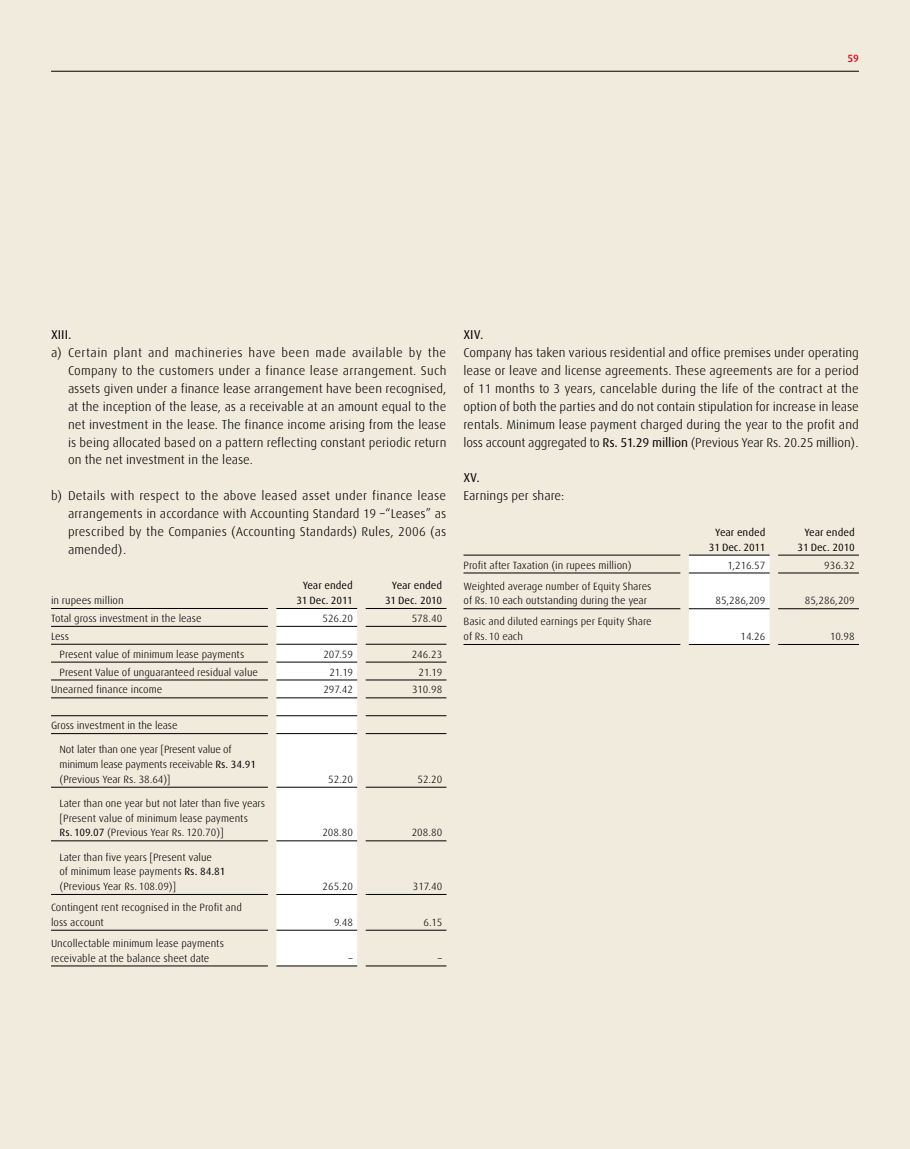
<style>
.page{position:relative;width:910px;height:1149px;background:#fff}
.page>*{position:absolute;margin:0;border:0;box-sizing:border-box;transform-origin:0 0}
.t1{font:300 12.75px/17.9px "Linde Dax Global";color:#000;text-align:justify}
.t2{font:12.75px "Linde Dax Global";color:#000}
.t3{font:300 10.5px/14.7px "Linde Dax Global";color:#000}
.t4{font:300 10.5px/14.7px "Linde Dax Global";letter-spacing:-.02em;color:#000}
.t5{font:10.5px/14.7px "Linde Dax Global";letter-spacing:-.01em;color:#000;text-align:center}
.t6{font:500 10.5px "Linde Dax Global";color:#e3000f}
.s1{font-weight:400}
</style>
<div class="page">
<div style="left:0;top:0;width:910px;height:1148px;background:#f0ebdd"></div>
<hr style="left:51px;top:71px;width:808px;height:1px;background:#000">
<div style="left:276px;top:609px;width:81px;height:356px;background:#fff"></div>
<hr style="left:276px;top:608px;width:81px;height:1px;background:#000">
<hr style="left:366px;top:608px;width:80px;height:1px;background:#000">
<hr style="left:276px;top:626px;width:81px;height:1px;background:#000">
<hr style="left:276px;top:643px;width:81px;height:1px;background:#000">
<hr style="left:276px;top:661px;width:81px;height:1px;background:#000">
<hr style="left:276px;top:679px;width:81px;height:1px;background:#000">
<hr style="left:276px;top:697px;width:81px;height:1px;background:#000">
<hr style="left:276px;top:715px;width:81px;height:1px;background:#000">
<hr style="left:276px;top:733px;width:81px;height:1px;background:#000">
<hr style="left:276px;top:786px;width:81px;height:1px;background:#000">
<hr style="left:276px;top:840px;width:81px;height:1px;background:#000">
<hr style="left:276px;top:893px;width:81px;height:1px;background:#000">
<hr style="left:276px;top:929px;width:81px;height:1px;background:#000">
<hr style="left:276px;top:965px;width:81px;height:1px;background:#000">
<hr style="left:366px;top:626px;width:80px;height:1px;background:#000">
<hr style="left:366px;top:643px;width:80px;height:1px;background:#000">
<hr style="left:366px;top:661px;width:80px;height:1px;background:#000">
<hr style="left:366px;top:679px;width:80px;height:1px;background:#000">
<hr style="left:366px;top:697px;width:80px;height:1px;background:#000">
<hr style="left:366px;top:715px;width:80px;height:1px;background:#000">
<hr style="left:366px;top:733px;width:80px;height:1px;background:#000">
<hr style="left:366px;top:786px;width:80px;height:1px;background:#000">
<hr style="left:366px;top:840px;width:80px;height:1px;background:#000">
<hr style="left:366px;top:893px;width:80px;height:1px;background:#000">
<hr style="left:366px;top:929px;width:80px;height:1px;background:#000">
<hr style="left:366px;top:965px;width:80px;height:1px;background:#000">
<hr style="left:51px;top:608px;width:217px;height:1px;background:#000">
<hr style="left:51px;top:626px;width:217px;height:1px;background:#000">
<hr style="left:51px;top:643px;width:217px;height:1px;background:#000">
<hr style="left:51px;top:661px;width:217px;height:1px;background:#000">
<hr style="left:51px;top:679px;width:217px;height:1px;background:#000">
<hr style="left:51px;top:697px;width:217px;height:1px;background:#000">
<hr style="left:51px;top:715px;width:217px;height:1px;background:#000">
<hr style="left:51px;top:733px;width:217px;height:1px;background:#000">
<hr style="left:51px;top:786px;width:217px;height:1px;background:#000">
<hr style="left:51px;top:840px;width:217px;height:1px;background:#000">
<hr style="left:51px;top:893px;width:217px;height:1px;background:#000">
<hr style="left:51px;top:929px;width:217px;height:1px;background:#000">
<hr style="left:51px;top:965px;width:217px;height:1px;background:#000">
<div style="left:689px;top:555px;width:81px;height:89px;background:#fff"></div>
<hr style="left:689px;top:554px;width:81px;height:1px;background:#000">
<hr style="left:778px;top:554px;width:81px;height:1px;background:#000">
<hr style="left:689px;top:572px;width:81px;height:1px;background:#000">
<hr style="left:689px;top:608px;width:81px;height:1px;background:#000">
<hr style="left:689px;top:644px;width:81px;height:1px;background:#000">
<hr style="left:778px;top:572px;width:81px;height:1px;background:#000">
<hr style="left:778px;top:608px;width:81px;height:1px;background:#000">
<hr style="left:778px;top:644px;width:81px;height:1px;background:#000">
<hr style="left:463px;top:554px;width:217px;height:1px;background:#000">
<hr style="left:463px;top:572px;width:217px;height:1px;background:#000">
<hr style="left:463px;top:608px;width:217px;height:1px;background:#000">
<hr style="left:463px;top:644px;width:217px;height:1px;background:#000">
<p class="t6" style="left:847px;top:52px;width:13px">59</p>
<p class="t2" style="left:51px;top:327px;width:22px">XIII.</p>
<p class="t1" style="left:68px;top:344px;width:380px;text-indent:-17px">a) Certain plant and machineries have been made available by the Company to the customers under a finance lease arrangement. Such assets given under a finance lease arrangement have been recognised, at the inception of the lease, as a receivable at an amount equal to the net investment in the lease. The finance income arising from the lease is being allocated based on a pattern reflecting constant periodic return on the net investment in the lease.</p>
<p class="t1" style="left:68px;top:486px;width:380px;text-indent:-17px">b) Details with respect to the above leased asset under finance lease arrangements in accordance with Accounting Standard 19 –“Leases” as prescribed by the Companies (Accounting Standards) Rules, 2006 (as amended).</p>
<p class="t3" style="left:51px;top:593px;width:74px">in rupees million</p>
<p class="t5" style="left:296px;top:578px;width:58px">Year ended<br>31 Dec. 2011</p>
<p class="t5" style="left:385px;top:578px;width:59px;text-align:right">Year ended<br>31 Dec. 2010</p>
<p class="t3" style="left:51px;top:610px;width:152px">Total gross investment in the lease</p>
<p class="t3" style="left:322px;top:610px;width:32px">526.20</p>
<p class="t3" style="left:412px;top:610px;width:32px">578.40</p>
<p class="t3" style="left:60px;top:627px;width:186px;line-height:17.9px;text-indent:-9px">Less<br>Present value of minimum lease payments</p>
<p class="t3" style="left:323px;top:646px;width:31px">207.59</p>
<p class="t3" style="left:412px;top:646px;width:32px">246.23</p>
<p class="t3" style="left:60px;top:664px;width:200px">Present Value of unguaranteed residual value</p>
<p class="t3" style="left:329px;top:664px;width:25px">21.19</p>
<p class="t3" style="left:419px;top:664px;width:25px">21.19</p>
<p class="t3" style="left:51px;top:682px;width:113px">Unearned finance income</p>
<p class="t3" style="left:323px;top:682px;width:31px">297.42</p>
<p class="t3" style="left:412px;top:682px;width:32px">310.98</p>
<p class="t3" style="left:51px;top:718px;width:128px">Gross investment in the lease</p>
<p class="t4" style="left:60px;top:742px;width:198px">Not later than one year [Present value of minimum lease payments receivable <span class="s1">Rs. 34.91 </span>(Previous Year Rs. 38.64)]</p>
<p class="t3" style="left:328px;top:771px;width:26px">52.20</p>
<p class="t3" style="left:417px;top:771px;width:26px">52.20</p>
<p class="t3" style="left:60px;top:795px;width:207px">Later than one year but not later than five years [Present value of minimum lease payments<br><span class="s1">Rs. 109.07</span> (Previous Year Rs. 120.70)]</p>
<p class="t3" style="left:60px;top:849px;width:168px">Later than five years [Present value<br>of minimum lease payments <span class="s1">Rs. 84.81 </span>(Previous Year Rs. 108.09)]</p>
<p class="t3" style="left:51px;top:899px;width:192px">Contingent rent recognised in the Profit and loss account</p>
<p class="t3" style="left:51px;top:935px;width:175px">Uncollectable minimum lease payments receivable at the balance sheet date</p>
<p class="t3" style="left:322px;top:825px;width:32px">208.80</p>
<p class="t3" style="left:412px;top:825px;width:32px">208.80</p>
<p class="t3" style="left:323px;top:878px;width:32px">265.20</p>
<p class="t3" style="left:413px;top:878px;width:31px">317.40</p>
<p class="t3" style="left:334px;top:914px;width:20px">9.48</p>
<p class="t3" style="left:423px;top:914px;width:20px">6.15</p>
<p class="t2" style="left:463px;top:327px;width:21px">XIV.</p>
<p class="t1" style="left:463px;top:344px;width:397px">Company has taken various residential and office premises under operating lease or leave and license agreements. These agreements are for a period of 11 months to 3 years, cancelable during the life of the contract at the option of both the parties and do not contain stipulation for increase in lease rentals. Minimum lease payment charged during the year to the profit and loss account aggregated to <span class="s1">Rs. 51.29 million</span> (Previous Year Rs. 20.25 million).</p>
<p class="t2" style="left:463px;top:470px;width:18px">XV.</p>
<p class="t1" style="left:463px;top:486px;width:102px">Earnings per share:</p>
<p class="t5" style="left:709px;top:525px;width:58px">Year ended<br>31 Dec. 2011</p>
<p class="t5" style="left:798px;top:525px;width:59px;text-align:right">Year ended<br>31 Dec. 2010</p>
<p class="t3" style="left:463px;top:557px;width:170px">Profit after Taxation (in rupees million)</p>
<p class="t3" style="left:727px;top:557px;width:39px">1,216.57</p>
<p class="t3" style="left:824px;top:557px;width:32px">936.32</p>
<p class="t3" style="left:463px;top:578px;width:189px">Weighted average number of Equity Shares of Rs. 10 each outstanding during the year</p>
<p class="t3" style="left:715px;top:593px;width:51px">85,286,209</p>
<p class="t3" style="left:805px;top:593px;width:51px">85,286,209</p>
<p class="t3" style="left:463px;top:614px;width:190px">Basic and diluted earnings per Equity Share of Rs. 10 each</p>
<p class="t3" style="left:740px;top:629px;width:26px">14.26</p>
<p class="t3" style="left:830px;top:629px;width:26px">10.98</p>
</div>
